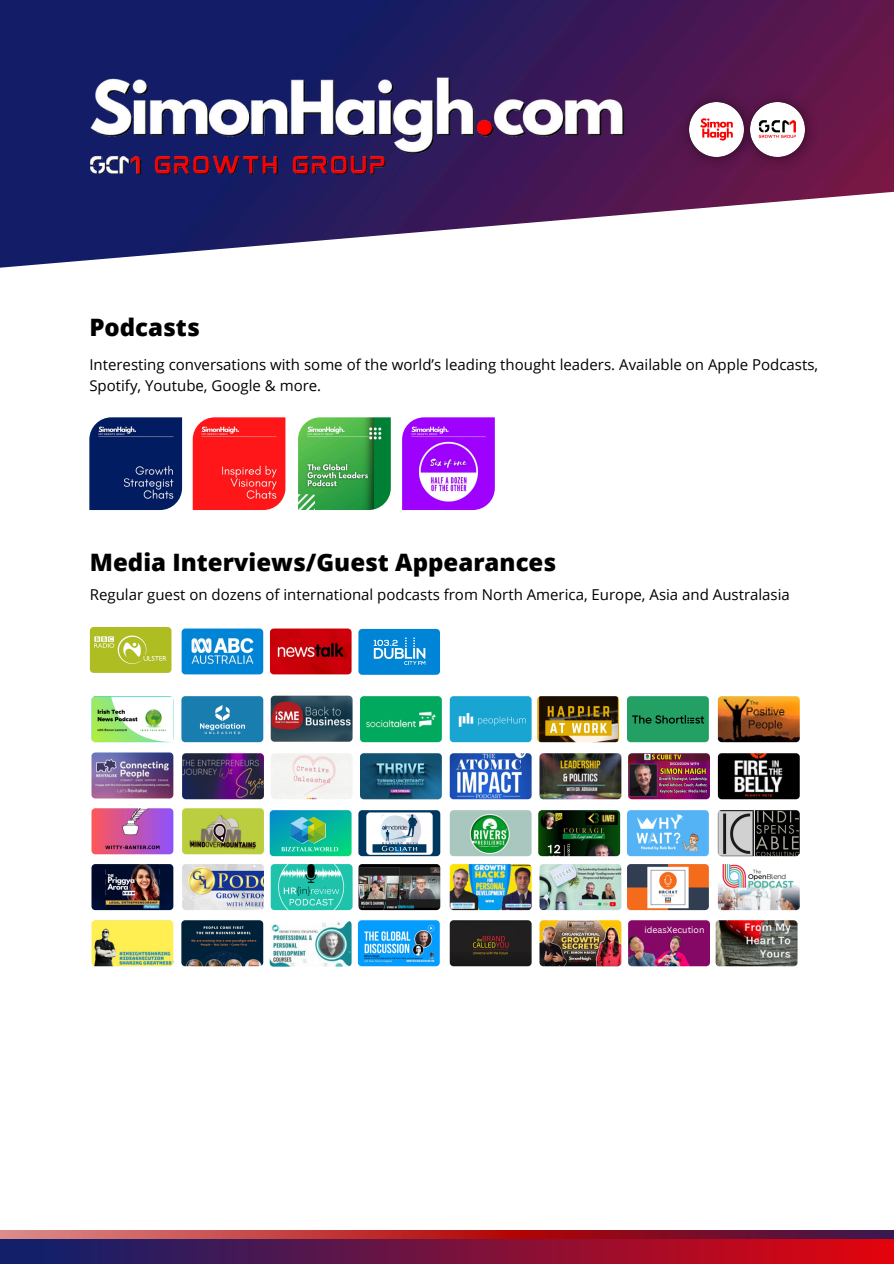
<style>
.page{position:relative;width:894px;height:1264px;background:#fff}
.page>*{position:absolute;margin:0;border:0;box-sizing:border-box;transform-origin:0 0}
.t1{font:800 24px "Open Sans";color:#000}
.t2{font:15px/20.7px "Open Sans";color:#000}
.t3{font:8.7px "Canva Sans";color:#fff}
</style>
<div class="page">
<svg style="left:0;top:1230px;width:893px;height:8px;background:#a42f3b"></svg>
<div style="left:0;top:1238px;width:893px;height:25px;background:linear-gradient(to right,#0a206f,#e3040c)"></div>
<img style="left:0;top:0;width:893px;height:268px">
<img style="left:676px;top:89px;width:61px;height:80px">
<img style="left:737px;top:89px;width:80px;height:80px">
<img style="left:89px;top:417px;width:93px;height:93px">
<img style="left:193px;top:417px;width:92px;height:93px">
<img style="left:298px;top:417px;width:92px;height:93px">
<img style="left:402px;top:417px;width:92px;height:93px">
<img style="left:90px;top:627px;width:81px;height:46px;border-radius:4px">
<img style="left:181px;top:628px;width:82px;height:46px;border-radius:4px">
<img style="left:270px;top:628px;width:81px;height:46px;border-radius:4px">
<div style="left:358px;top:629px;width:82px;height:45px;background:#0084d6;border-radius:4px"></div>
<img style="left:370px;top:635px;width:58px;height:33px;border-radius:3px">
<img style="left:449px;top:696px;width:82px;height:46px;border-radius:4px">
<img style="left:537px;top:696px;width:82px;height:46px;border-radius:4px">
<img style="left:626px;top:696px;width:82px;height:46px;border-radius:4px">
<img style="left:717px;top:696px;width:82px;height:46px;border-radius:4px">
<img style="left:91px;top:752px;width:82px;height:46px;border-radius:4px">
<img style="left:182px;top:753px;width:82px;height:46px;border-radius:4px">
<img style="left:270px;top:753px;width:82px;height:46px;border-radius:4px">
<img style="left:360px;top:753px;width:81px;height:46px;border-radius:4px">
<img style="left:449px;top:753px;width:82px;height:46px;border-radius:4px">
<img style="left:539px;top:753px;width:82px;height:46px;border-radius:4px">
<img style="left:628px;top:753px;width:81px;height:46px;border-radius:4px">
<img style="left:717px;top:753px;width:82px;height:46px;border-radius:4px">
<img style="left:182px;top:808px;width:82px;height:46px;border-radius:4px">
<img style="left:269px;top:810px;width:82px;height:46px;border-radius:4px">
<img style="left:358px;top:810px;width:82px;height:46px;border-radius:4px">
<img style="left:449px;top:810px;width:82px;height:46px;border-radius:4px">
<img style="left:538px;top:810px;width:82px;height:46px;border-radius:4px">
<img style="left:626px;top:810px;width:82px;height:46px;border-radius:4px">
<img style="left:717px;top:810px;width:82px;height:46px;border-radius:4px">
<img style="left:91px;top:864px;width:82px;height:46px;border-radius:4px">
<img style="left:182px;top:864px;width:82px;height:46px;border-radius:4px">
<img style="left:270px;top:864px;width:82px;height:46px;border-radius:4px">
<img style="left:358px;top:864px;width:82px;height:46px;border-radius:4px">
<img style="left:449px;top:864px;width:82px;height:46px;border-radius:4px">
<img style="left:539px;top:864px;width:82px;height:46px;border-radius:4px">
<img style="left:626px;top:864px;width:82px;height:46px;border-radius:4px">
<img style="left:717px;top:864px;width:82px;height:46px;border-radius:4px">
<img style="left:91px;top:920px;width:82px;height:46px;border-radius:4px">
<img style="left:181px;top:920px;width:82px;height:46px;border-radius:4px">
<img style="left:269px;top:920px;width:82px;height:46px;border-radius:4px">
<img style="left:358px;top:920px;width:81px;height:46px;border-radius:4px">
<img style="left:449px;top:920px;width:82px;height:46px;border-radius:4px">
<img style="left:539px;top:920px;width:82px;height:46px;border-radius:4px">
<img style="left:91px;top:808px;width:82px;height:46px;border-radius:4px">
<img style="left:91px;top:696px;width:82px;height:46px;border-radius:4px">
<img style="left:181px;top:696px;width:82px;height:46px;border-radius:4px">
<img style="left:270px;top:695px;width:82px;height:46px;border-radius:4px">
<img style="left:360px;top:696px;width:81px;height:46px;border-radius:4px">
<img style="left:628px;top:920px;width:81px;height:46px;border-radius:4px">
<img style="left:715px;top:920px;width:82px;height:46px;border-radius:4px">
<img style="left:88px;top:77px;width:540px;height:105px">
<p class="t1" style="left:89px;top:310px;width:112px">Podcasts</p>
<p class="t2" style="left:89px;top:354px;width:730px">Interesting conversations with some of the world’s leading thought leaders. Available on Apple Podcasts,<br>Spotify, Youtube, Google &amp; more.</p>
<p class="t1" style="left:90px;top:546px;width:467px">Media Interviews/Guest Appearances</p>
<p class="t2" style="left:90px;top:583px;width:701px">Regular guest on dozens of international podcasts from North America, Europe, Asia and Australasia</p>
<p class="t3" style="left:644px;top:923px;width:61px">ideasXecution</p>
</div>
